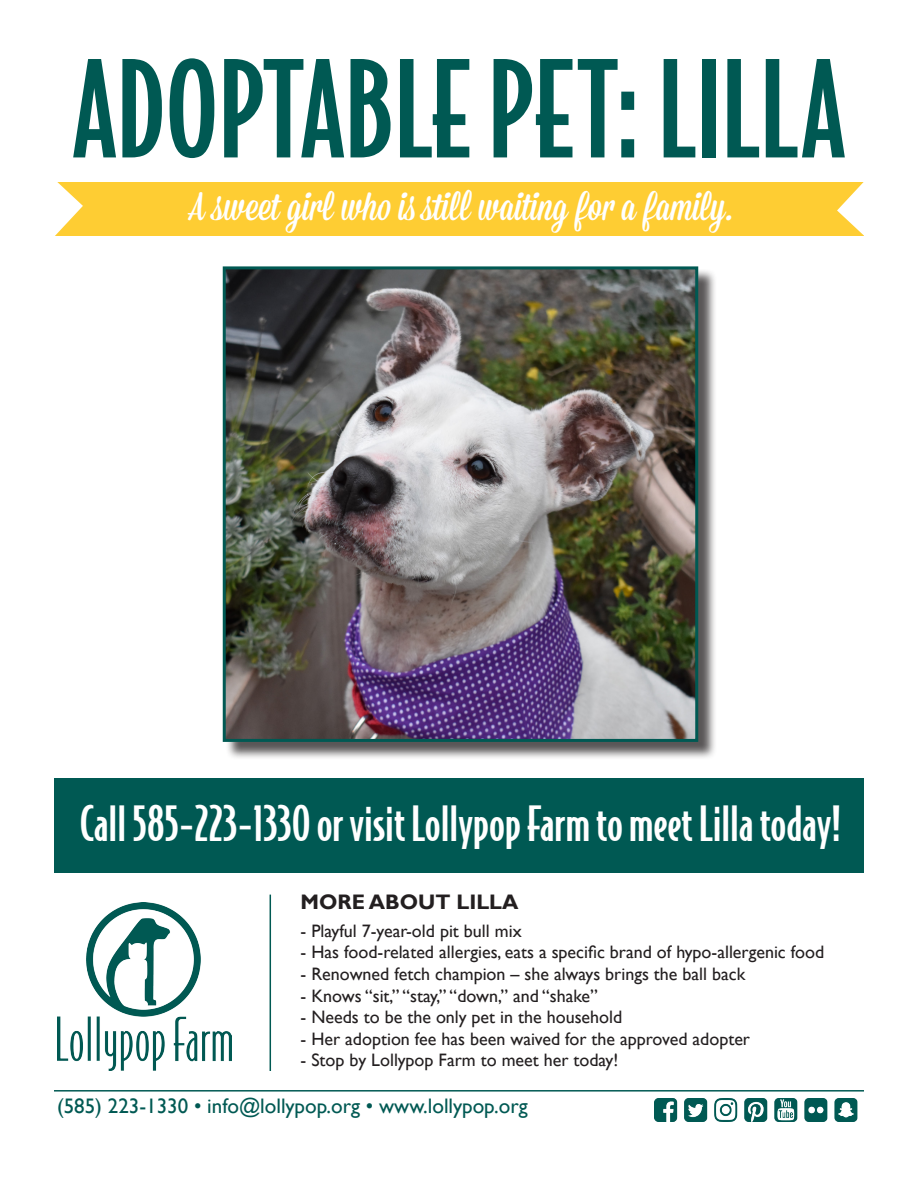
<style>
.page{position:relative;width:918px;height:1188px;background:#fff}
.page>*{position:absolute;margin:0;border:0;box-sizing:border-box;transform-origin:0 0}
.t1{font:500 127.5px "Bodega Sans";color:#005953}
.t2{font:500 46.5px "Bodega Sans";color:#fff}
.t3{font:39px "Mission Script";color:#fff}
.t4{font:21px "Gill Sans";color:#005953}
.t5{font:700 21px "Gill Sans";color:#231f20}
.t6{font:18px "Gill Sans";color:#231f20}
</style>
<div class="page">
<div style="left:54px;top:182px;width:810px;height:54px;background:#fecd33"></div>
<hr style="left:54px;top:1090px;width:810px;height:2px;background:#005953">
<img style="left:654px;top:1099px;width:204px;height:23px">
<hr style="left:270px;top:895px;width:1px;height:176px;background:#005953">
<img style="left:57px;top:903px;width:174px;height:168px">
<div style="left:54px;top:778px;width:810px;height:94px;background:#005953"></div>
<svg style="left:54px;top:182px;width:29px;height:54px"></svg>
<svg style="left:837px;top:182px;width:27px;height:54px"></svg>
<div style="left:225px;top:269px;width:492px;height:492px;background:#231f20;opacity:.75"></div>
<img style="left:227px;top:270px;width:467px;height:468px">
<div style="left:223px;top:266px;width:475px;height:476px;border:3px solid #005953"></div>
<p class="t1" style="left:73px;top:33px;width:774px">ADOPTABLE PET: LILLA</p>
<p class="t3" style="left:190px;top:183px;width:543px">A sweet girl who is still waiting for a family.</p>
<p class="t2" style="left:80px;top:795px;width:763px">Call 585-223-1330 or visit Lollypop Farm to meet Lilla today!</p>
<p class="t5" style="left:301px;top:889px;width:220px">MORE ABOUT LILLA</p>
<p class="t6" style="left:301px;top:920px;width:223px">- Playful 7-year-old pit bull mix</p>
<p class="t6" style="left:301px;top:942px;width:525px">- Has food-related allergies, eats a specific brand of hypo-allergenic food</p>
<p class="t6" style="left:301px;top:963px;width:446px">- Renowned fetch champion – she always brings the ball back</p>
<p class="t6" style="left:301px;top:985px;width:299px">- Knows “sit,” “stay,” “down,” and “shake”</p>
<p class="t6" style="left:301px;top:1007px;width:323px">- Needs to be the only pet in the household</p>
<p class="t6" style="left:301px;top:1028px;width:451px">- Her adoption fee has been waived for the approved adopter</p>
<p class="t6" style="left:301px;top:1050px;width:319px">- Stop by Lollypop Farm to meet her today!</p>
<p class="t4" style="left:57px;top:1094px;width:472px">(585) 223-1330 • info@lollypop.org • www.lollypop.org</p>
</div>
